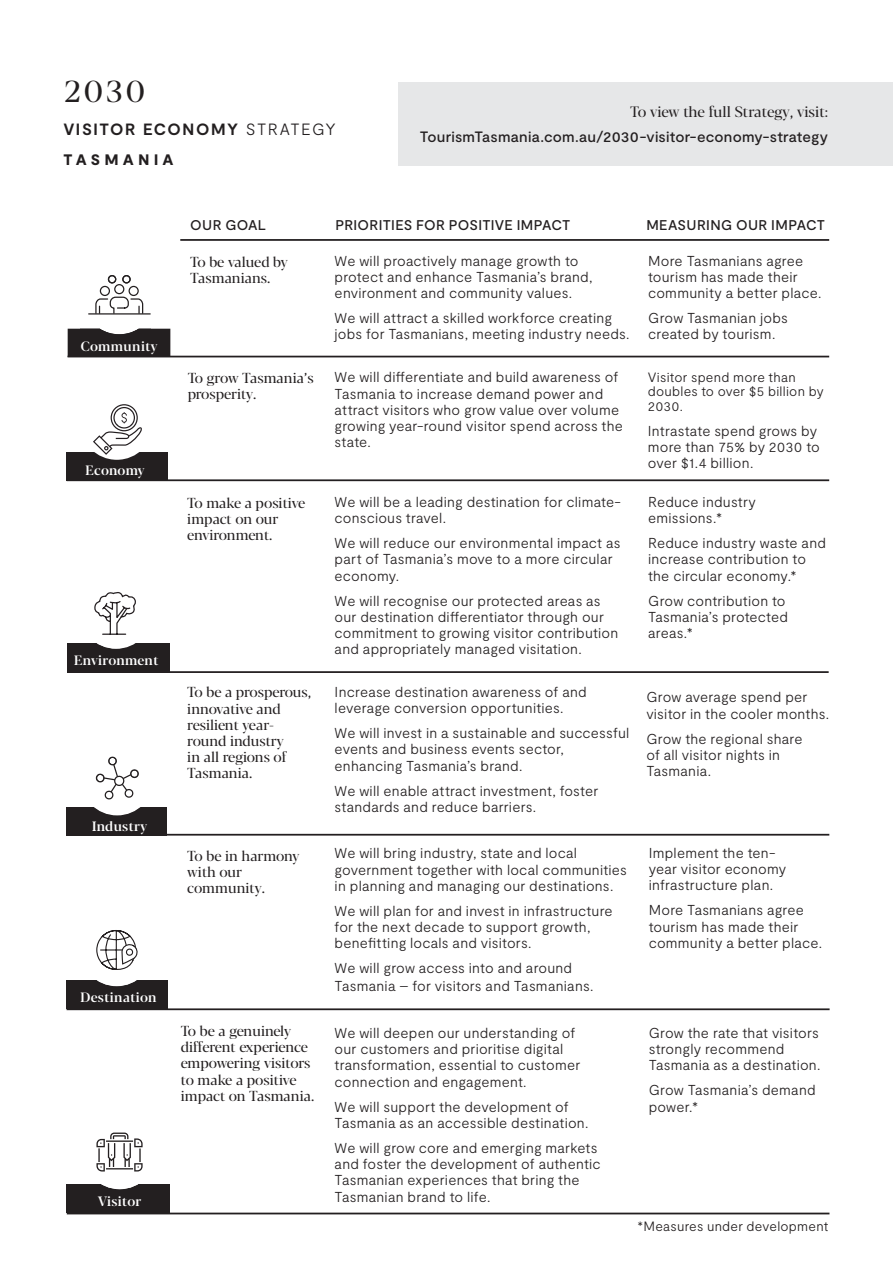
<style>
.page{position:relative;width:893px;height:1263px;background:#fff}
.page>*{position:absolute;margin:0;border:0;box-sizing:border-box;transform-origin:0 0}
.t1{font:30.15px "Blacker Display";color:#231f20}
.t2{font:700 16.35px "Moderat";letter-spacing:.095em;color:#231f20}
.t3{font:900 15.15px "Moderat";letter-spacing:.295em;color:#231f20}
.t4{font:500 15px "Moderat";letter-spacing:.015em;color:#231f20}
.t5{font:15px "Blacker Display";color:#231f20}
.t6{font:300 14.4px/16.2px "Moderat";letter-spacing:.015em;color:#231f20}
.t7{font:14.4px/16.2px "Blacker Display";color:#231f20}
.t8{font:500 14.1px "Moderat";letter-spacing:.02em;color:#231f20}
.t9{font:300 13.5px/14.7px "Moderat";letter-spacing:.02em;color:#231f20}
.t10{font:500 13.5px "Blacker Display";letter-spacing:.025em;color:#fff}
.t11{font:500 13.5px "Blacker Display";letter-spacing:.005em;color:#fff}
.s1{font-weight:300}
.s2{font-family:"Moderat";font-weight:500;font-size:13.5px}
</style>
<div class="page">
<div style="left:399px;top:82px;width:494px;height:84px;background:#e6e7e8"></div>
<hr style="left:67px;top:1008px;width:763px;height:2px;background:#231f20">
<hr style="left:67px;top:1212px;width:762px;height:2px;background:#231f20">
<hr style="left:68px;top:356px;width:761px;height:1px;background:#231f20">
<hr style="left:180px;top:239px;width:649px;height:2px;background:#231f20">
<hr style="left:67px;top:479px;width:762px;height:2px;background:#231f20">
<hr style="left:69px;top:671px;width:760px;height:2px;background:#231f20">
<hr style="left:70px;top:834px;width:759px;height:1px;background:#231f20">
<div style="left:68px;top:329px;width:102px;height:27px;background:#231f20"></div>
<div style="left:83px;top:261px;width:73px;height:73px;background:#fff;border-radius:50%"></div>
<svg style="left:95px;top:275px;width:49px;height:38px"></svg>
<hr style="left:88px;top:313px;width:63px;height:2px;background:#231f20">
<div style="left:67px;top:453px;width:101px;height:28px;background:#231f20"></div>
<div style="left:80px;top:386px;width:74px;height:74px;background:#fff;border-radius:50%"></div>
<svg style="left:93px;top:404px;width:49px;height:51px"></svg>
<div style="left:67px;top:643px;width:102px;height:30px;background:#231f20"></div>
<div style="left:80px;top:576px;width:72px;height:73px;background:#fff;border-radius:50%"></div>
<svg style="left:94px;top:592px;width:42px;height:43px"></svg>
<div style="left:66px;top:808px;width:101px;height:28px;background:#231f20"></div>
<div style="left:81px;top:742px;width:73px;height:73px;background:#fff;border-radius:50%"></div>
<svg style="left:96px;top:756px;width:43px;height:44px"></svg>
<div style="left:67px;top:981px;width:101px;height:28px;background:#231f20"></div>
<div style="left:80px;top:913px;width:73px;height:73px;background:#fff;border-radius:50%"></div>
<svg style="left:96px;top:930px;width:42px;height:40px"></svg>
<div style="left:67px;top:1184px;width:103px;height:28px;background:#231f20"></div>
<div style="left:83px;top:1116px;width:73px;height:73px;background:#fff;border-radius:50%"></div>
<svg style="left:96px;top:1132px;width:47px;height:39px"></svg>
<h1 class="t1" style="left:65px;top:73px;width:82px">2030</h1>
<p class="t2" style="left:63px;top:120px;width:274px">VISITOR ECONOMY <span class="s1">STRATEGY</span></p>
<p class="t3" style="left:63px;top:151px;width:112px">TASMANIA</p>
<p class="t5" style="left:630px;top:103px;width:199px">To view the full Strategy, visit<span class="s2">:</span></p>
<p class="t4" style="left:420px;top:128px;width:410px">TourismTasmania.com.au/2030-visitor-economy-strategy</p>
<p class="t10" style="left:81px;top:338px;width:78px">Community</p>
<p class="t11" style="left:86px;top:462px;width:61px">Economy</p>
<p class="t10" style="left:74px;top:652px;width:86px">Environment</p>
<p class="t10" style="left:92px;top:818px;width:57px">Industry</p>
<p class="t10" style="left:80px;top:989px;width:78px">Destination</p>
<p class="t10" style="left:98px;top:1193px;width:45px">Visitor</p>
<p class="t8" style="left:190px;top:217px;width:77px">OUR GOAL</p>
<p class="t8" style="left:335px;top:217px;width:237px">PRIORITIES FOR POSITIVE IMPACT</p>
<p class="t7" style="left:190px;top:254px;width:99px">To be valued by<br>Tasmanians.</p>
<p class="t6" style="left:335px;top:253px;width:259px">We will proactively manage growth to protect and enhance Tasmania’s brand, environment and community values.</p>
<p class="t6" style="left:335px;top:310px;width:296px">We will attract a skilled workforce creating jobs for Tasmanians, meeting industry needs.</p>
<p class="t7" style="left:188px;top:370px;width:127px">To grow Tasmania’s prosperity.</p>
<p class="t6" style="left:335px;top:370px;width:290px">We will differentiate and build awareness of Tasmania to increase demand power and attract visitors who grow value over volume growing year-round visitor spend across the state.</p>
<p class="t7" style="left:187px;top:495px;width:120px">To make a positive impact on our environment.</p>
<p class="t6" style="left:335px;top:494px;width:288px">We will be a leading destination for climate&shy;conscious travel.</p>
<p class="t6" style="left:335px;top:535px;width:287px">We will reduce our environmental impact as part of Tasmania’s move to a more circular economy.</p>
<p class="t6" style="left:335px;top:593px;width:285px">We will recognise our protected areas as our destination differentiator through our commitment to growing visitor contribution and appropriately managed visitation.</p>
<p class="t7" style="left:187px;top:685px;width:125px">To be a prosperous, innovative and resilient year&shy;round industry<br>in all regions of<br>Tasmania.</p>
<p class="t6" style="left:335px;top:684px;width:254px">Increase destination awareness of and leverage conversion opportunities.</p>
<p class="t6" style="left:335px;top:725px;width:296px">We will invest in a sustainable and successful events and business events sector, enhancing Tasmania’s brand.</p>
<p class="t6" style="left:335px;top:783px;width:265px">We will enable attract investment, foster standards and reduce barriers.</p>
<p class="t8" style="left:646px;top:217px;width:180px">MEASURING OUR IMPACT</p>
<p class="t6" style="left:648px;top:253px;width:175px">More Tasmanians agree tourism has made their community a better place.</p>
<p class="t6" style="left:648px;top:310px;width:141px">Grow Tasmanian jobs created by tourism.</p>
<p class="t9" style="left:648px;top:370px;width:177px">Visitor spend more than doubles to over $5 billion by<br>2030.</p>
<p class="t6" style="left:648px;top:423px;width:174px">Intrastate spend grows by more than 75% by 2030 to over $1.4 billion.</p>
<p class="t6" style="left:648px;top:494px;width:109px">Reduce industry emissions.*</p>
<p class="t6" style="left:648px;top:535px;width:179px">Reduce industry waste and increase contribution to the circular economy.*</p>
<p class="t6" style="left:648px;top:593px;width:141px">Grow contribution to<br>Tasmania’s protected areas.*</p>
<p class="t6" style="left:646px;top:689px;width:184px">Grow average spend per visitor in the cooler months.</p>
<p class="t6" style="left:646px;top:731px;width:158px">Grow the regional share of all visitor nights in<br>Tasmania.</p>
<p class="t7" style="left:187px;top:848px;width:114px">To be in harmony with our community.</p>
<p class="t6" style="left:335px;top:845px;width:294px">We will bring industry, state and local government together with local communities in planning and managing our destinations.</p>
<p class="t6" style="left:335px;top:903px;width:280px">We will plan for and invest in infrastructure for the next decade to support growth, benefitting locals and visitors.</p>
<p class="t6" style="left:335px;top:959px;width:260px;line-height:18.1px">We will grow access into and around<br>Tasmania – for visitors and Tasmanians.</p>
<p class="t6" style="left:649px;top:845px;width:139px">Implement the ten&shy;year visitor economy infrastructure plan.</p>
<p class="t6" style="left:649px;top:902px;width:175px">More Tasmanians agree tourism has made their community a better place.</p>
<p class="t7" style="left:181px;top:1023px;width:135px">To be a genuinely different experience empowering visitors to make a positive impact on Tasmania.</p>
<p class="t6" style="left:335px;top:1025px;width:247px">We will deepen our understanding of our customers and prioritise digital transformation, essential to customer connection and engagement.</p>
<p class="t6" style="left:335px;top:1099px;width:255px">We will support the development of<br>Tasmania as an accessible destination.</p>
<p class="t6" style="left:335px;top:1140px;width:267px">We will grow core and emerging markets and foster the development of authentic Tasmanian experiences that bring the Tasmanian brand to life.</p>
<p class="t6" style="left:649px;top:1025px;width:173px">Grow the rate that visitors strongly recommend<br>Tasmania as a destination.</p>
<p class="t6" style="left:649px;top:1082px;width:168px">Grow Tasmania’s demand power.*</p>
<p class="t9" style="left:637px;top:1219px;width:193px">*Measures under development</p>
</div>
